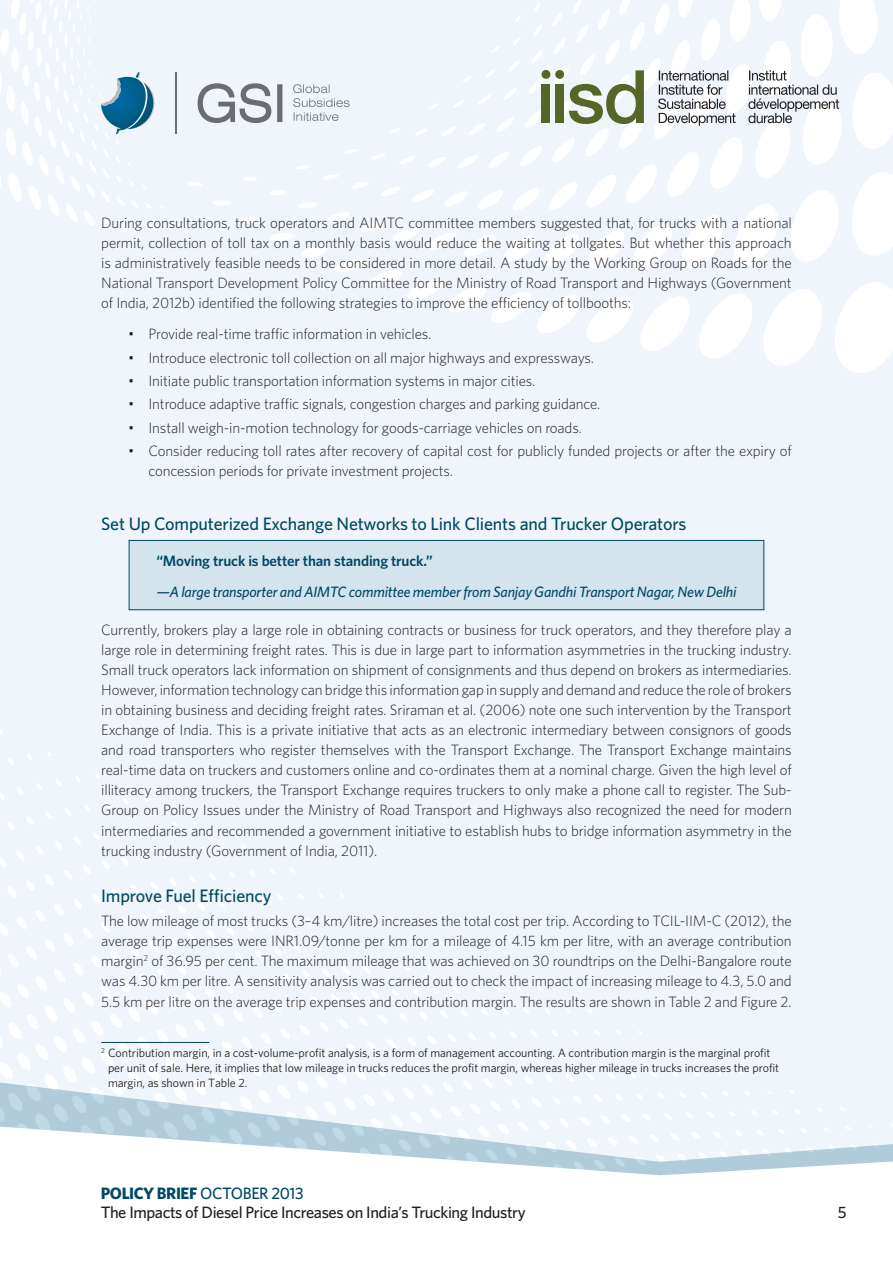
<style>
.page{position:relative;width:893px;height:1263px;background:#fff}
.page>*{position:absolute;margin:0;border:0;box-sizing:border-box;transform-origin:0 0}
.Subhead3{font:500 18px "Whitney";letter-spacing:-.01em;color:#004964}
.t1{font:500 16.5px/19.5px "Whitney";letter-spacing:-.025em;color:#231f20}
.Body_copy{font:300 15px/20.1px "Whitney";letter-spacing:-.01em;color:#231f20;text-align:justify}
.Body_copy-2{font:italic 500 15px "Whitney";letter-spacing:-.01em;color:#004964}
.Body_copy-3{font:600 15px "Whitney";letter-spacing:-.01em;color:#004964}
.Footnotes{font:12px/15px "Whitney";letter-spacing:-.005em;color:#231f20}
.s1{font-weight:700;color:#004964}
.s2{color:#004964}
</style>
<div class="page">
<div style="left:0;top:0;width:893px;height:729px;background:#eff5fb"></div>
<div style="left:0;top:729px;width:893px;height:352px;background:#eff5fb"></div>
<svg style="left:0;top:1081px;width:893px;height:44px;fill:#eff5fb"></svg>
<svg style="left:0;top:1086px;width:346px;height:39px"></svg>
<svg style="left:0;top:1125px;width:893px;height:51px"></svg>
<svg style="left:0;top:0;width:172px;height:232px"></svg>
<hr style="left:175px;top:72px;width:2px;height:62px;background:#6c6d70">
<svg style="left:179px;top:0;width:714px;height:374px"></svg>
<hr style="left:101px;top:1042px;width:108px;height:1px;background:#004964">
<div style="left:129px;top:540px;width:635px;height:70px;background:#d3e4ec"></div>
<div style="left:129px;top:540px;width:635px;height:70px;border:1px solid #004964"></div>
<p class="Body_copy" style="left:101px;top:212px;width:692px">During consultations, truck operators and AIMTC committee members suggested that, for trucks with a national permit, collection of toll tax on a monthly basis would reduce the waiting at tollgates. But whether this approach is administratively feasible needs to be considered in more detail. A study by the Working Group on Roads for the National Transport Development Policy Committee for the Ministry of Road Transport and Highways (Government of India, 2012b) identified the following strategies to improve the efficiency of tollbooths:</p>
<p class="Body_copy" style="left:128px;top:324px;width:305px">• Provide real-time traffic information in vehicles.</p>
<p class="Body_copy" style="left:128px;top:347px;width:467px">• Introduce electronic toll collection on all major highways and expressways.</p>
<p class="Body_copy" style="left:128px;top:370px;width:409px">• Initiate public transportation information systems in major cities.</p>
<p class="Body_copy" style="left:128px;top:394px;width:474px">• Introduce adaptive traffic signals, congestion charges and parking guidance.</p>
<p class="Body_copy" style="left:128px;top:417px;width:455px">• Install weigh-in-motion technology for goods-carriage vehicles on roads.</p>
<p class="Body_copy" style="left:148px;top:440px;width:645px;text-indent:-20px">• Consider reducing toll rates after recovery of capital cost for publicly funded projects or after the expiry of concession periods for private investment projects.</p>
<p class="Subhead3" style="left:101px;top:511px;width:587px">Set Up Computerized Exchange Networks to Link Clients and Trucker Operators</p>
<p class="Body_copy-3" style="left:156px;top:550px;width:278px">“Moving truck is better than standing truck.”</p>
<p class="Body_copy-2" style="left:156px;top:581px;width:582px">—A large transporter and AIMTC committee member from Sanjay Gandhi Transport Nagar, New Delhi</p>
<p class="Body_copy" style="left:101px;top:619px;width:692px">Currently, brokers play a large role in obtaining contracts or business for truck operators, and they therefore play a large role in determining freight rates. This is due in large part to information asymmetries in the trucking industry.<br>Small truck operators lack information on shipment of consignments and thus depend on brokers as intermediaries.<br>However, information technology can bridge this information gap in supply and demand and reduce the role of brokers in obtaining business and deciding freight rates. Sriraman et al. (2006) note one such intervention by the Transport Exchange of India. This is a private initiative that acts as an electronic intermediary between consignors of goods and road transporters who register themselves with the Transport Exchange. The Transport Exchange maintains real-time data on truckers and customers online and co-ordinates them at a nominal charge. Given the high level of illiteracy among truckers, the Transport Exchange requires truckers to only make a phone call to register. The Sub-Group on Policy Issues under the Ministry of Road Transport and Highways also recognized the need for modern intermediaries and recommended a government initiative to establish hubs to bridge information asymmetry in the trucking industry (Government of India, 2011).</p>
<p class="Subhead3" style="left:101px;top:883px;width:172px">Improve Fuel Efficiency</p>
<p class="Body_copy" style="left:101px;top:910px;width:692px">The low mileage of most trucks (3–4 km/litre) increases the total cost per trip. According to TCIL-IIM-C (2012), the average trip expenses were INR1.09/tonne per km for a mileage of 4.15 km per litre, with an average contribution margin<sup>2</sup> of 36.95 per cent. The maximum mileage that was achieved on 30 roundtrips on the Delhi-Bangalore route was 4.30 km per litre. A sensitivity analysis was carried out to check the impact of increasing mileage to 4.3, 5.0 and 5.5 km per litre on the average trip expenses and contribution margin. The results are shown in Table 2 and Figure 2.</p>
<p class="Footnotes" style="left:108px;top:1045px;width:673px;text-indent:-7px"><sup>2</sup> Contribution margin, in a cost-volume-profit analysis, is a form of management accounting. A contribution margin is the marginal profit per unit of sale. Here, it implies that low mileage in trucks reduces the profit margin, whereas higher mileage in trucks increases the profit margin, as shown in Table 2.</p>
<p class="t1" style="left:101px;top:1183px;width:426px"><span class="s1">POLICY BRIEF</span> <span class="s2">OCTOBER 2013<br></span>The Impacts of Diesel Price Increases on India’s Trucking Industry</p>
<p class="t1" style="left:838px;top:1202px;width:10px">5</p>
</div>
